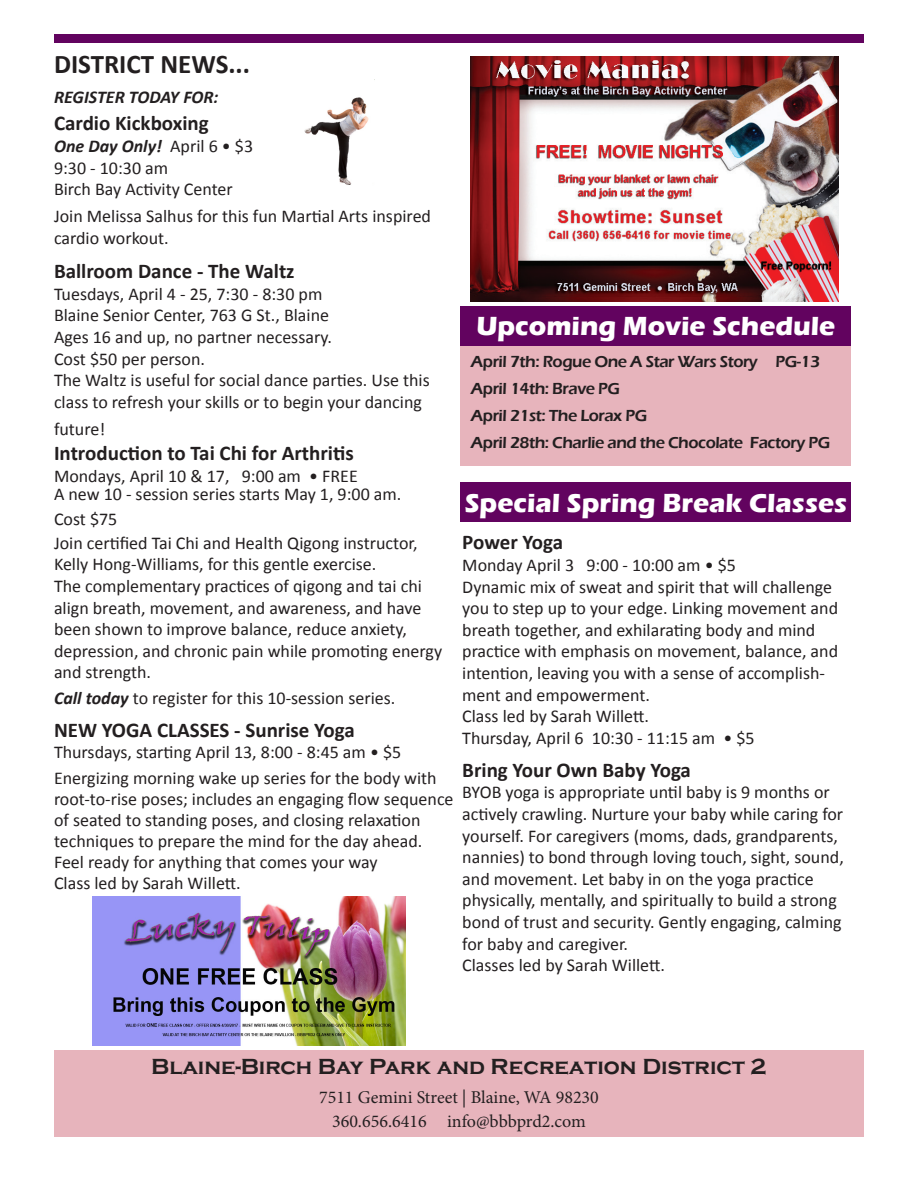
<style>
.page{position:relative;width:918px;height:1188px;background:#fff}
.page>*{position:absolute;margin:0;border:0;box-sizing:border-box;transform-origin:0 0}
.t1{font:700 27px "Eras ITC";color:#fff}
.t2{font:700 27px "Calibri";color:#231f20}
.t3{font:700 22.5px "Copperplate Gothic";color:#231f20}
.t4{font:700 21px "Calibri";color:#231f20}
.t5{font:18px/21.6px "Calibri";color:#231f20}
.t6{font:18px "Minion Pro";color:#231f20}
.t7{font:italic 700 18px "Calibri";color:#231f20}
.t8{font:600 16.5px/27px "Eras ITC";letter-spacing:-.03em;color:#231f20}
.s1{font-weight:400;font-style:normal}
.s2{font-weight:700;font-style:italic}
</style>
<div class="page">
<div style="left:54px;top:1051px;width:810px;height:86px;background:#e7b4bc"></div>
<div style="left:460px;top:346px;width:391px;height:120px;background:#e7b4bc"></div>
<img style="left:471px;top:57px;width:367px;height:245px">
<div style="left:54px;top:34px;width:810px;height:9px;background:#62035f"></div>
<div style="left:460px;top:306px;width:391px;height:40px;background:#62035f"></div>
<img style="left:304px;top:97px;width:65px;height:88px">
<div style="left:460px;top:482px;width:391px;height:40px;background:#62035f"></div>
<img style="left:93px;top:896px;width:313px;height:149px">
<p class="t2" style="left:54px;top:47px;width:198px">DISTRICT NEWS...</p>
<p class="t7" style="left:54px;top:86px;width:166px">REGISTER TODAY FOR:</p>
<p class="t4" style="left:54px;top:110px;width:156px">Cardio Kickboxing</p>
<p class="t7" style="left:54px;top:135px;width:201px">One Day Only! <span class="s1">April 6 • $3</span></p>
<p class="t5" style="left:54px;top:157px;width:116px">9:30 - 10:30 am</p>
<p class="t5" style="left:54px;top:178px;width:180px">Birch Bay Activity Center</p>
<p class="t5" style="left:54px;top:205px;width:379px">Join Melissa Salhus for this fun Martial Arts inspired cardio workout.</p>
<p class="t4" style="left:54px;top:258px;width:242px">Ballroom Dance - The Waltz</p>
<p class="t5" style="left:54px;top:283px;width:270px">Tuesdays, April 4 - 25, 7:30 - 8:30 pm</p>
<p class="t5" style="left:54px;top:305px;width:277px">Blaine Senior Center, 763 G St., Blaine</p>
<p class="t5" style="left:54px;top:326px;width:279px">Ages 16 and up, no partner necessary.</p>
<p class="t5" style="left:54px;top:348px;width:153px">Cost $50 per person.</p>
<p class="t5" style="left:54px;top:370px;width:377px">The Waltz is useful for social dance parties. Use this class to refresh your skills or to begin your dancing</p>
<p class="t5" style="left:54px;top:418px;width:53px">future!</p>
<p class="t4" style="left:54px;top:440px;width:301px">Introduction to Tai Chi for Arthritis</p>
<p class="t5" style="left:54px;top:465px;width:305px">Mondays, April 10 &amp; 17, 9:00 am • FREE</p>
<p class="t5" style="left:54px;top:483px;width:349px">A new 10 - session series starts May 1, 9:00 am.</p>
<p class="t5" style="left:54px;top:508px;width:65px">Cost $75</p>
<p class="t5" style="left:54px;top:532px;width:365px">Join certified Tai Chi and Health Qigong instructor,<br>Kelly Hong-Williams, for this gentle exercise.</p>
<p class="t5" style="left:54px;top:575px;width:369px;text-align:justify">The complementary practices of qigong and tai chi align breath, movement, and awareness, and have been shown to improve balance, reduce anxiety,</p>
<p class="t5" style="left:54px;top:640px;width:390px">depression, and chronic pain while promoting energy and strength.</p>
<p class="t5" style="left:54px;top:687px;width:343px"><span class="s2">Call today</span> to register for this 10-session series.</p>
<p class="t4" style="left:54px;top:716px;width:302px">NEW YOGA CLASSES - Sunrise Yoga</p>
<p class="t5" style="left:54px;top:742px;width:349px">Thursdays, starting April 13, 8:00 - 8:45 am • $5</p>
<p class="t5" style="left:54px;top:767px;width:401px;line-height:21px">Energizing morning wake up series for the body with root-to-rise poses; includes an engaging flow sequence of seated to standing poses, and closing relaxation techniques to prepare the mind for the day ahead.<br>Feel ready for anything that comes your way</p>
<p class="t5" style="left:54px;top:872px;width:188px">Class led by Sarah Willett.</p>
<p class="t1" style="left:477px;top:311px;width:360px">Upcoming Movie Schedule</p>
<p class="t8" style="left:471px;top:349px;width:351px">April 7th: Rogue One A Star Wars Story PG-13<br>April 14th: Brave PG</p>
<p class="t8" style="left:471px;top:403px;width:361px">April 21st: The Lorax PG<br>April 28th: Charlie and the Chocolate Factory PG</p>
<p class="t1" style="left:465px;top:487px;width:384px">Special Spring Break Classes</p>
<p class="t4" style="left:462px;top:529px;width:102px">Power Yoga</p>
<p class="t5" style="left:462px;top:554px;width:275px">Monday April 3 9:00 - 10:00 am • $5</p>
<p class="t5" style="left:462px;top:576px;width:377px">Dynamic mix of sweat and spirit that will challenge you to step up to your edge. Linking movement and breath together, and exhilarating body and mind practice with emphasis on movement, balance, and intention, leaving you with a sense of accomplish&shy;ment and empowerment.</p>
<p class="t5" style="left:462px;top:705px;width:188px">Class led by Sarah Willett.</p>
<p class="t5" style="left:462px;top:727px;width:294px">Thursday, April 6 10:30 - 11:15 am • $5</p>
<p class="t4" style="left:462px;top:756px;width:230px">Bring Your Own Baby Yoga</p>
<p class="t5" style="left:462px;top:782px;width:383px">BYOB yoga is appropriate until baby is 9 months or actively crawling. Nurture your baby while caring for yourself. For caregivers (moms, dads, grandparents, nannies) to bond through loving touch, sight, sound, and movement. Let baby in on the yoga practice physically, mentally, and spiritually to build a strong bond of trust and security. Gently engaging, calming for baby and caregiver.</p>
<p class="t5" style="left:462px;top:954px;width:204px">Classes led by Sarah Willett.</p>
<p class="t3" style="left:151px;top:1054px;width:617px">Blaine-Birch Bay Park and Recreation District 2</p>
<p class="t6" style="left:319px;top:1085px;width:281px">7511 Gemini Street | Blaine, WA 98230</p>
<p class="t6" style="left:332px;top:1109px;width:255px">360.656.6416 info@bbbprd2.com</p>
</div>
